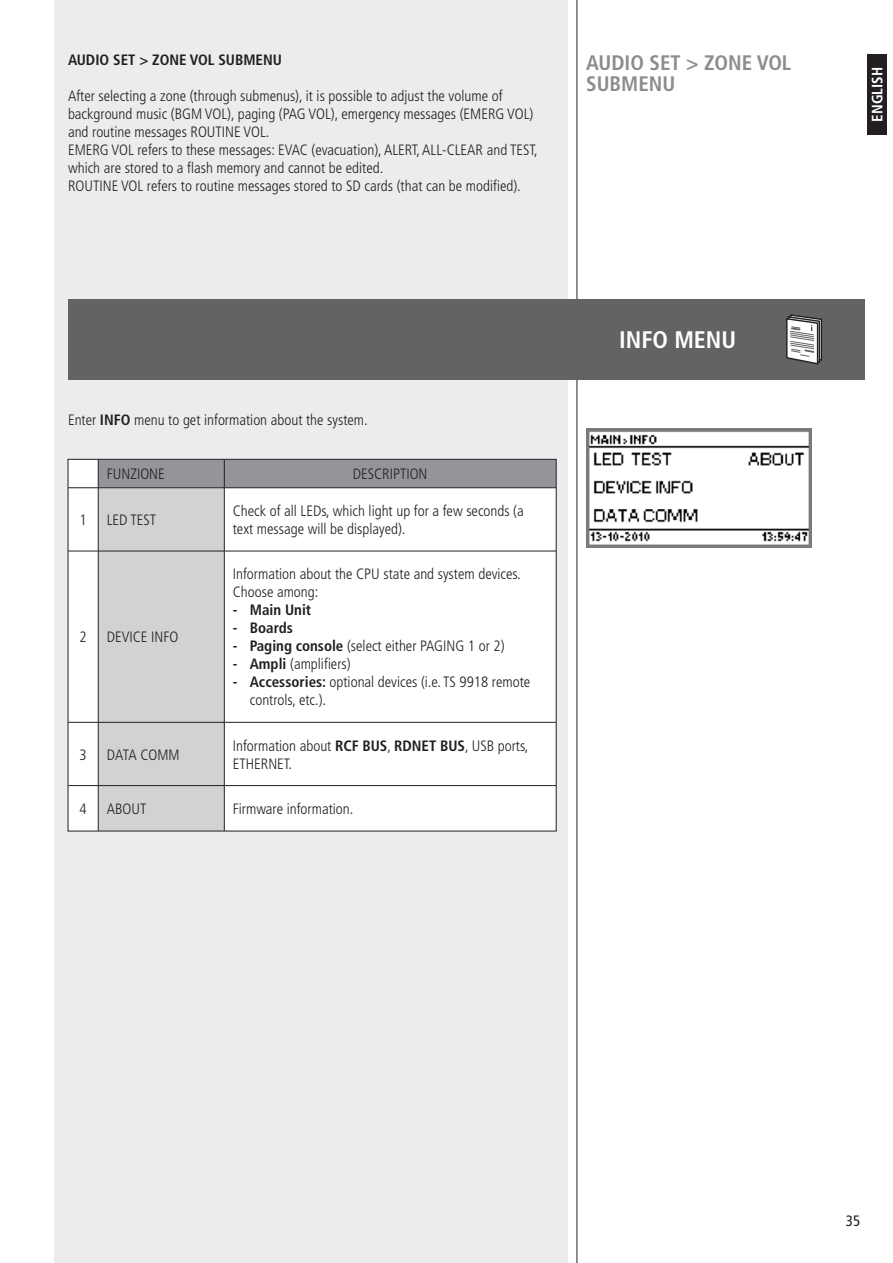
<style>
.page{position:relative;width:893px;height:1263px;background:#fff}
.page>*{position:absolute;margin:0;border:0;box-sizing:border-box;transform-origin:0 0}
.t1{font:700 condensed 24px "Frutiger LT Std";color:#fff}
.t2{font:700 condensed 21px/21px "Frutiger LT Std";color:#8a8c8f}
.t3{font:300 condensed 15px/18px "Frutiger LT Std";color:#231f20}
.t4{font:700 condensed 15px "Frutiger LT Std";color:#231f20}
.t5{font:700 condensed 15px "Frutiger LT Std";color:#fff}
.t6{font:condensed 15px "Frutiger LT Std";color:#231f20}
.s1{font-weight:700}
</style>
<div class="page">
<div style="left:54px;top:0;width:514px;height:1263px;background:#ececee"></div>
<hr style="left:577px;top:0;width:1px;height:1263px;background:#231f20">
<div style="left:867px;top:54px;width:20px;height:81px;background:#231f20"></div>
<div style="left:68px;top:299px;width:797px;height:81px;background:#636366"></div>
<svg style="left:786px;top:314px;width:36px;height:51px"></svg>
<svg style="left:70px;top:461px;width:484px;height:368px;background:#ebecec"></svg>
<hr style="left:68px;top:487px;width:30px;height:1px;background:#231f20">
<hr style="left:98px;top:487px;width:126px;height:1px;background:#231f20">
<hr style="left:98px;top:488px;width:1px;height:63px;background:#231f20">
<hr style="left:224px;top:487px;width:332px;height:1px;background:#231f20">
<hr style="left:224px;top:488px;width:1px;height:63px;background:#231f20">
<hr style="left:68px;top:551px;width:30px;height:1px;background:#231f20">
<hr style="left:98px;top:551px;width:126px;height:1px;background:#231f20">
<hr style="left:98px;top:551px;width:1px;height:171px;background:#231f20">
<hr style="left:224px;top:551px;width:332px;height:1px;background:#231f20">
<hr style="left:224px;top:551px;width:1px;height:171px;background:#231f20">
<hr style="left:68px;top:722px;width:30px;height:1px;background:#231f20">
<hr style="left:98px;top:722px;width:126px;height:1px;background:#231f20">
<hr style="left:98px;top:722px;width:1px;height:63px;background:#231f20">
<hr style="left:224px;top:722px;width:332px;height:1px;background:#231f20">
<hr style="left:224px;top:722px;width:1px;height:63px;background:#231f20">
<hr style="left:68px;top:785px;width:30px;height:1px;background:#231f20">
<hr style="left:98px;top:785px;width:126px;height:1px;background:#231f20">
<hr style="left:98px;top:786px;width:1px;height:45px;background:#231f20">
<hr style="left:224px;top:785px;width:332px;height:1px;background:#231f20">
<hr style="left:224px;top:786px;width:1px;height:45px;background:#231f20">
<img style="left:586px;top:428px;width:225px;height:119px">
<div style="left:679px;top:531px;width:34px;height:11px;background:#fff"></div>
<p class="t4" style="left:68px;top:51px;width:215px">AUDIO SET &gt; ZONE VOL SUBMENU</p>
<p class="t3" style="left:68px;top:87px;width:471px">After selecting a zone (through submenus), it is possible to adjust the volume of background music (BGM VOL), paging (PAG VOL), emergency messages (EMERG VOL) and routine messages ROUTINE VOL.<br>EMERG VOL refers to these messages: EVAC (evacuation), ALERT, ALL-CLEAR and TEST, which are stored to a flash memory and cannot be edited.<br>ROUTINE VOL refers to routine messages stored to SD cards (that can be modified).</p>
<h2 class="t2" style="left:586px;top:52px;width:207px">AUDIO SET &gt; ZONE VOL<br>SUBMENU</h2>
<p class="t3" style="left:68px;top:411px;width:301px">Enter <span class="s1">INFO</span> menu to get information about the system.</p>
<p class="t3" style="left:107px;top:465px;width:60px">FUNZIONE</p>
<p class="t3" style="left:353px;top:465px;width:76px">DESCRIPTION</p>
<p class="t3" style="left:80px;top:511px;width:9px">1</p>
<p class="t3" style="left:107px;top:511px;width:51px">LED TEST</p>
<p class="t3" style="left:233px;top:502px;width:293px">Check of all LEDs, which light up for a few seconds (a text message will be displayed).</p>
<p class="t3" style="left:80px;top:628px;width:9px">2</p>
<p class="t3" style="left:107px;top:628px;width:73px">DEVICE INFO</p>
<p class="t3" style="left:233px;top:565px;width:290px">Information about the CPU state and system devices.<br>Choose among:</p>
<p class="t4" style="left:233px;top:601px;width:80px">- Main Unit</p>
<p class="t4" style="left:233px;top:619px;width:62px">- Boards</p>
<p class="t3" style="left:233px;top:637px;width:273px"><span class="s1">- Paging console</span> (select either PAGING 1 or 2)</p>
<p class="t3" style="left:233px;top:655px;width:119px"><span class="s1">- Ampli</span> (amplifiers)</p>
<p class="t3" style="left:250px;top:673px;width:282px;text-indent:-17px"><span class="s1">- Accessories:</span> optional devices (i.e. TS 9918 remote controls, etc.).</p>
<p class="t3" style="left:80px;top:746px;width:9px">3</p>
<p class="t3" style="left:107px;top:746px;width:74px">DATA COMM</p>
<p class="t3" style="left:233px;top:737px;width:297px">Information about <span class="s1">RCF BUS</span>, <span class="s1">RDNET BUS</span>, USB ports,<br>ETHERNET.</p>
<p class="t3" style="left:80px;top:800px;width:9px">4</p>
<p class="t3" style="left:107px;top:800px;width:41px">ABOUT</p>
<p class="t3" style="left:233px;top:800px;width:122px">Firmware information.</p>
<h1 class="t1" style="left:619px;top:326px;width:118px">INFO MENU</h1>
<p class="t5" style="left:868px;top:122px;width:56px;rotate:-90deg">ENGLISH</p>
<p class="t6" style="left:846px;top:1211px;width:16px">35</p>
</div>
